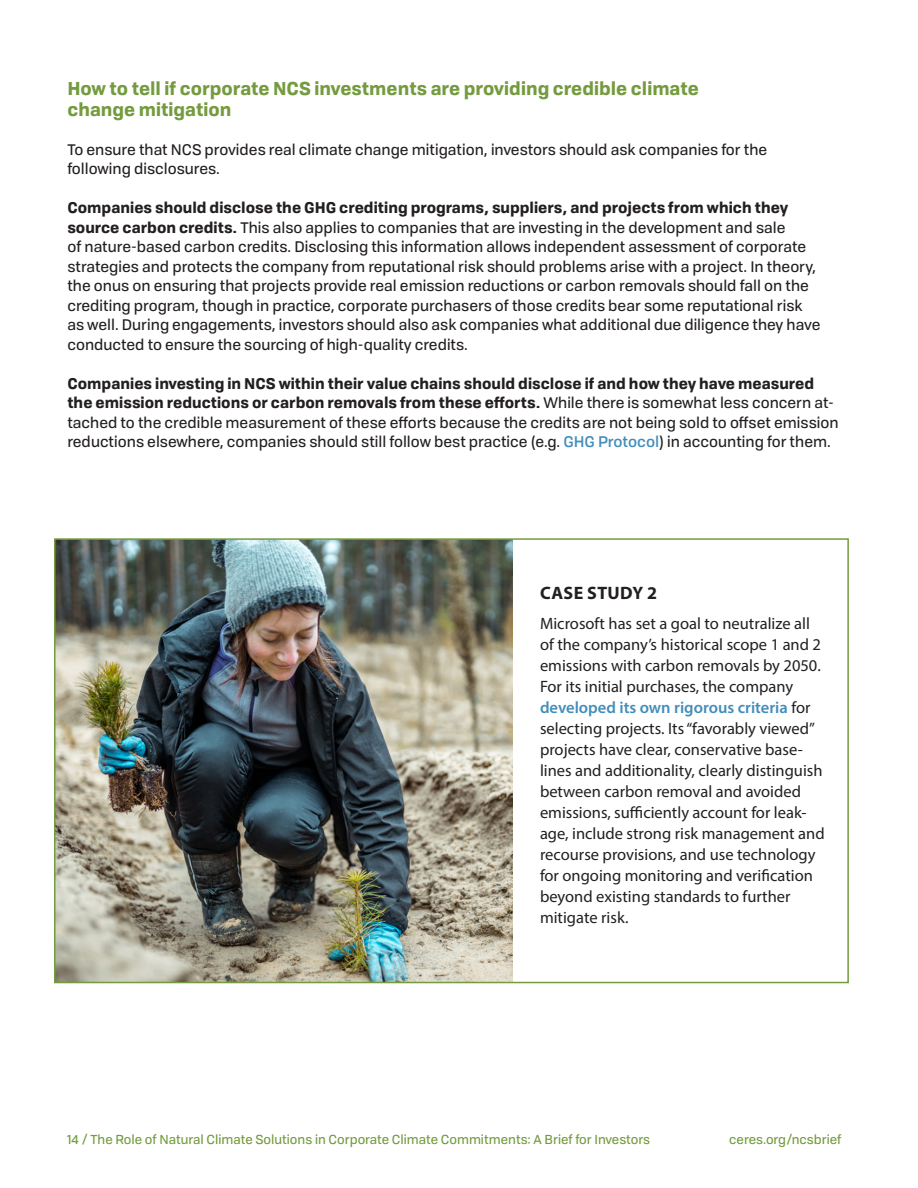
<style>
.page{position:relative;width:918px;height:1188px;background:#fff}
.page>*{position:absolute;margin:0;border:0;box-sizing:border-box;transform-origin:0 0}
.t1{font:700 18px/21px "Tofino Personal";color:#749b3e}
.t2{font:700 18px "Myriad Pro";letter-spacing:.02em;color:#231f20}
.t3{font:16.5px/21px "Myriad Pro";color:#231f20}
.t4{font:15px/19.5px "Tofino Personal";color:#231f20}
.t5{font:12.75px "Tofino Personal";color:#749b3e}
.s1{font-weight:700}
.s2{font-weight:500;color:#438dbb}
.s3{font-weight:600;color:#438dbb}
</style>
<div class="page">
<img style="left:57px;top:541px;width:456px;height:439px">
<div style="left:54px;top:538px;width:795px;height:445px;border:2px solid #749b3e"></div>
<p class="t1" style="left:67px;top:76px;width:633px">How to tell if corporate NCS investments are providing credible climate change mitigation</p>
<p class="t4" style="left:67px;top:139px;width:701px">To ensure that NCS provides real climate change mitigation, investors should ask companies for the following disclosures.</p>
<p class="t4" style="left:67px;top:197px;width:755px"><span class="s1">Companies should disclose the GHG crediting programs, suppliers, and projects from which they source carbon credits.</span> This also applies to companies that are investing in the development and sale<br>of nature-based carbon credits. Disclosing this information allows independent assessment of corporate strategies and protects the company from reputational risk should problems arise with a project. In theory, the onus on ensuring that projects provide real emission reductions or carbon removals should fall on the crediting program, though in practice, corporate purchasers of those credits bear some reputational risk as well. During engagements, investors should also ask companies what additional due diligence they have conducted to ensure the sourcing of high-quality credits.</p>
<p class="t4" style="left:67px;top:373px;width:773px"><span class="s1">Companies investing in NCS within their value chains should disclose if and how they have measured the emission reductions or carbon removals from these efforts.</span> While there is somewhat less concern at&shy;tached to the credible measurement of these efforts because the credits are not being sold to offset emission reductions elsewhere, companies should still follow best practice (e.g. <span class="s2">GHG Protocol</span>) in accounting for them.</p>
<p class="t2" style="left:540px;top:581px;width:118px">CASE STUDY 2</p>
<p class="t3" style="left:540px;top:612px;width:286px">Microsoft has set a goal to neutralize all of the company’s historical scope 1 and 2 emissions with carbon removals by 2050.<br>For its initial purchases, the company <span class="s3">developed its own rigorous criteria</span> for selecting projects. Its “favorably viewed” projects have clear, conservative base&shy;lines and additionality, clearly distinguish between carbon removal and avoided emissions, sufficiently account for leak&shy;age, include strong risk management and recourse provisions, and use technology for ongoing monitoring and verification beyond existing standards to further mitigate risk.</p>
<p class="t5" style="left:67px;top:1130px;width:584px">14 / The Role of Natural Climate Solutions in Corporate Climate Commitments: A Brief for Investors</p>
<p class="t5" style="left:729px;top:1130px;width:114px">ceres.org/ncsbrief</p>
</div>
